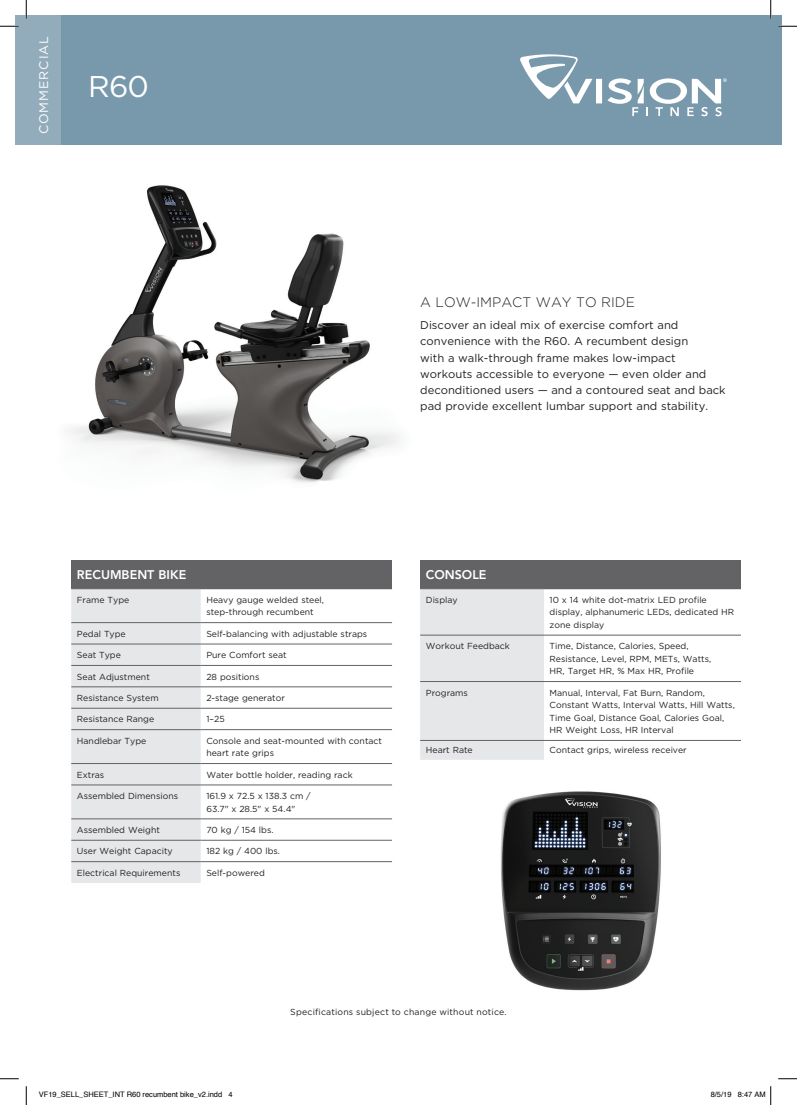
<style>
.page{position:relative;width:797px;height:1105px;background:#fff}
.page>*{position:absolute;margin:0;border:0;box-sizing:border-box;transform-origin:0 0}
.t1{font:30px "Gotham";color:#fff}
.t2{font:300 13.75px "Gotham";color:#231f20}
.t3{font:800 12.5px "Avenir LT Std";color:#fff}
.t4{font:12.5px "Gotham";letter-spacing:.075em;color:#fff}
.t5{font:11.25px/16.2px "Gotham";color:#231f20}
.t6{font:8.75px/12.5px "Gotham";color:#231f20}
.t7{font:8.75px "Gotham";letter-spacing:.02em;color:#231f20}
.t8{font:7.5px "Helvetica";color:#000}
</style>
<div class="page">
<div style="left:15px;top:15px;width:767px;height:129px;background:#7898ac"></div>
<svg style="left:520px;top:54px;width:206px;height:62px"></svg>
<div style="left:15px;top:15px;width:45px;height:129px;background:#93acbc"></div>
<img style="left:500px;top:791px;width:161px;height:200px">
<img style="left:68px;top:185px;width:332px;height:298px">
<div style="left:71px;top:561px;width:321px;height:28px;background:#636366"></div>
<div style="left:71px;top:589px;width:130px;height:294px;background:#e6e7e9"></div>
<hr style="left:71px;top:840px;width:130px;height:1px;background:#636366">
<hr style="left:201px;top:840px;width:191px;height:1px;background:#636366">
<hr style="left:71px;top:622px;width:130px;height:1px;background:#636366">
<hr style="left:201px;top:622px;width:191px;height:1px;background:#636366">
<hr style="left:71px;top:644px;width:130px;height:1px;background:#636366">
<hr style="left:201px;top:644px;width:191px;height:1px;background:#636366">
<hr style="left:71px;top:665px;width:130px;height:1px;background:#636366">
<hr style="left:201px;top:665px;width:191px;height:1px;background:#636366">
<hr style="left:71px;top:687px;width:130px;height:1px;background:#636366">
<hr style="left:201px;top:687px;width:191px;height:1px;background:#636366">
<hr style="left:71px;top:819px;width:130px;height:1px;background:#636366">
<hr style="left:201px;top:819px;width:191px;height:1px;background:#636366">
<hr style="left:71px;top:708px;width:130px;height:1px;background:#636366">
<hr style="left:201px;top:708px;width:191px;height:1px;background:#636366">
<hr style="left:71px;top:729px;width:130px;height:1px;background:#636366">
<hr style="left:201px;top:729px;width:191px;height:1px;background:#636366">
<hr style="left:71px;top:763px;width:130px;height:1px;background:#636366">
<hr style="left:201px;top:763px;width:191px;height:1px;background:#636366">
<hr style="left:71px;top:785px;width:130px;height:1px;background:#636366">
<hr style="left:201px;top:785px;width:191px;height:1px;background:#636366">
<hr style="left:71px;top:861px;width:130px;height:1px;background:#636366">
<hr style="left:201px;top:861px;width:191px;height:1px;background:#636366">
<div style="left:420px;top:561px;width:321px;height:28px;background:#636366"></div>
<div style="left:420px;top:589px;width:124px;height:171px;background:#e6e7e9"></div>
<hr style="left:420px;top:635px;width:124px;height:1px;background:#636366">
<hr style="left:544px;top:635px;width:197px;height:1px;background:#636366">
<hr style="left:420px;top:681px;width:124px;height:1px;background:#636366">
<hr style="left:544px;top:681px;width:197px;height:1px;background:#636366">
<hr style="left:420px;top:740px;width:124px;height:1px;background:#636366">
<hr style="left:544px;top:740px;width:197px;height:1px;background:#636366">
<svg style="left:0;top:25px;width:19px;height:2px"></svg>
<svg style="left:778px;top:25px;width:19px;height:2px"></svg>
<svg style="left:0;top:1078px;width:19px;height:1px"></svg>
<svg style="left:778px;top:1078px;width:19px;height:1px"></svg>
<svg style="left:25px;top:0;width:2px;height:19px"></svg>
<svg style="left:25px;top:1086px;width:2px;height:19px"></svg>
<svg style="left:770px;top:0;width:1px;height:19px"></svg>
<svg style="left:770px;top:1086px;width:1px;height:19px"></svg>
<h3 class="t4" style="left:36px;top:134px;width:99px;rotate:-90deg">COMMERCIAL</h3>
<h1 class="t1" style="left:88px;top:67px;width:62px">R60</h1>
<h2 class="t2" style="left:420px;top:294px;width:216px">A LOW-IMPACT WAY TO RIDE</h2>
<p class="t5" style="left:420px;top:317px;width:307px">Discover an ideal mix of exercise comfort and convenience with the R60. A recumbent design<br>with a walk-through frame makes low-impact workouts accessible to everyone — even older and deconditioned users — and a contoured seat and back pad provide excellent lumbar support and stability.</p>
<h3 class="t3" style="left:77px;top:568px;width:111px">RECUMBENT BIKE</h3>
<p class="t6" style="left:77px;top:593px;width:54px">Frame Type</p>
<p class="t6" style="left:206px;top:593px;width:119px">Heavy gauge welded steel, step-through recumbent</p>
<p class="t6" style="left:77px;top:627px;width:50px">Pedal Type</p>
<p class="t6" style="left:206px;top:627px;width:162px">Self-balancing with adjustable straps</p>
<p class="t6" style="left:77px;top:649px;width:46px">Seat Type</p>
<p class="t6" style="left:206px;top:649px;width:82px">Pure Comfort seat</p>
<p class="t6" style="left:77px;top:670px;width:74px">Seat Adjustment</p>
<p class="t6" style="left:206px;top:670px;width:54px">28 positions</p>
<p class="t6" style="left:77px;top:691px;width:83px">Resistance System</p>
<p class="t6" style="left:206px;top:691px;width:80px">2-stage generator</p>
<p class="t6" style="left:77px;top:713px;width:79px">Resistance Range</p>
<p class="t6" style="left:206px;top:713px;width:20px">1–25</p>
<p class="t6" style="left:77px;top:734px;width:71px">Handlebar Type</p>
<p class="t6" style="left:206px;top:734px;width:177px">Console and seat-mounted with contact heart rate grips</p>
<p class="t6" style="left:77px;top:768px;width:29px">Extras</p>
<p class="t6" style="left:206px;top:768px;width:148px">Water bottle holder, reading rack</p>
<p class="t6" style="left:77px;top:790px;width:103px">Assembled Dimensions</p>
<p class="t6" style="left:206px;top:790px;width:106px">161.9 x 72.5 x 138.3 cm /<br>63.7" x 28.5" x 54.4"</p>
<p class="t6" style="left:77px;top:823px;width:84px">Assembled Weight</p>
<p class="t6" style="left:206px;top:823px;width:69px">70 kg / 154 lbs.</p>
<p class="t6" style="left:77px;top:845px;width:97px">User Weight Capacity</p>
<p class="t6" style="left:206px;top:845px;width:75px">182 kg / 400 lbs.</p>
<p class="t6" style="left:77px;top:866px;width:105px">Electrical Requirements</p>
<p class="t6" style="left:206px;top:866px;width:60px">Self-powered</p>
<h3 class="t3" style="left:426px;top:568px;width:62px">CONSOLE</h3>
<p class="t6" style="left:426px;top:593px;width:33px">Display</p>
<p class="t6" style="left:549px;top:593px;width:186px">10 x 14 white dot-matrix LED profile display, alphanumeric LEDs, dedicated HR zone display</p>
<p class="t6" style="left:426px;top:640px;width:86px">Workout Feedback</p>
<p class="t6" style="left:549px;top:640px;width:163px">Time, Distance, Calories, Speed,<br>Resistance, Level, RPM, METs, Watts,<br>HR, Target HR, % Max HR, Profile</p>
<p class="t6" style="left:426px;top:686px;width:44px">Programs</p>
<p class="t6" style="left:549px;top:686px;width:187px">Manual, Interval, Fat Burn, Random, Constant Watts, Interval Watts, Hill Watts, Time Goal, Distance Goal, Calories Goal, HR Weight Loss, HR Interval</p>
<p class="t6" style="left:426px;top:743px;width:48px">Heart Rate</p>
<p class="t6" style="left:549px;top:743px;width:139px">Contact grips, wireless receiver</p>
<p class="t7" style="left:290px;top:1006px;width:218px">Specifications subject to change without notice.</p>
<p class="t8" style="left:39px;top:1089px;width:195px">VF19_SELL_SHEET_INT R60 recumbent bike_v2.indd 4</p>
<p class="t8" style="left:710px;top:1089px;width:57px">8/5/19 8:47 AM</p>
</div>
